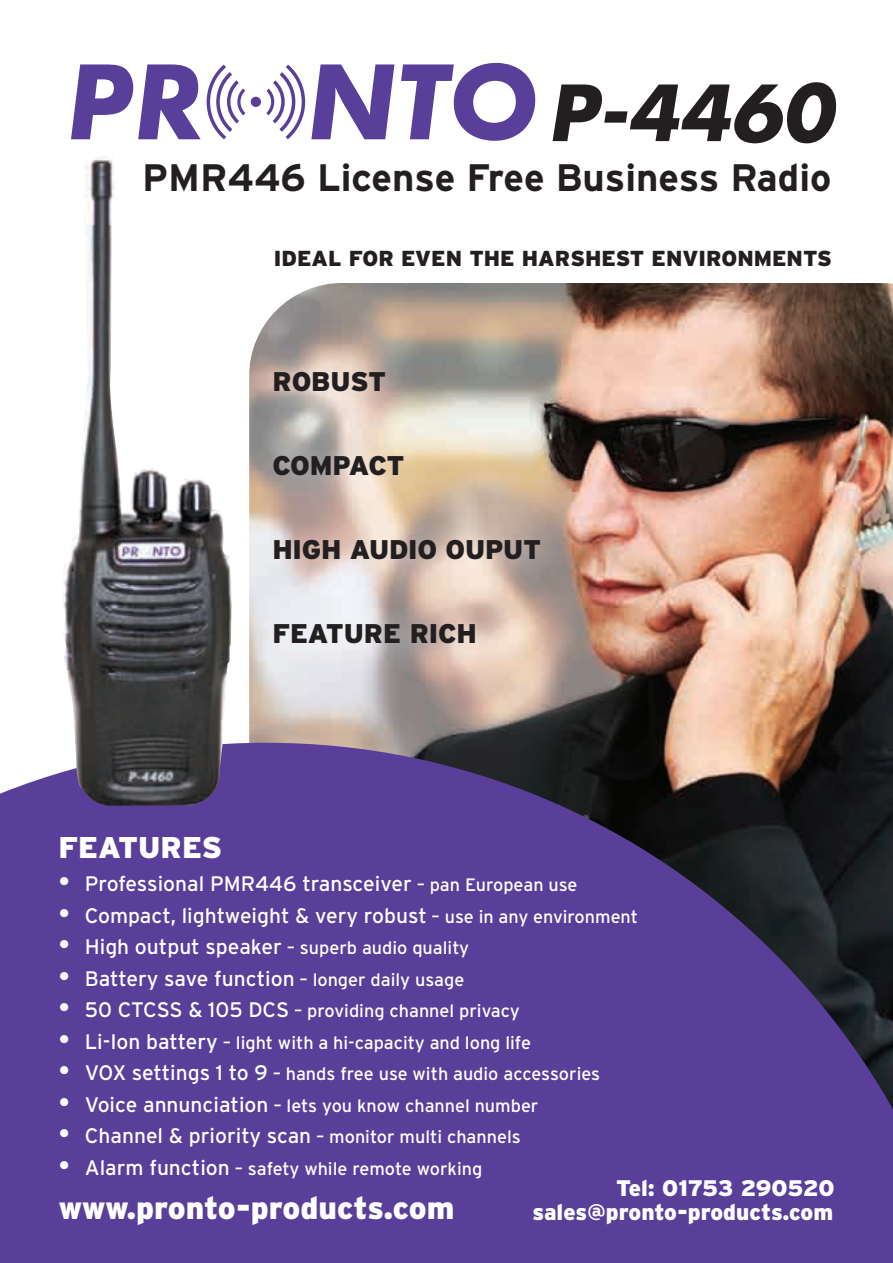
<style>
.page{position:relative;width:893px;height:1263px;background:#fff}
.page>*{position:absolute;margin:0;border:0;box-sizing:border-box;transform-origin:0 0}
.t1{font:700 38.25px "Interstate";color:#231f20}
.t2{font:900 31.5px "Interstate";color:#fff}
.t3{font:900 30px "Interstate";color:#fff}
.t4{font:900 27px "Interstate";letter-spacing:-.01em;color:#231f20}
.t5{font:900 22.5px "Interstate";color:#fff}
.t6{font:900 22.5px "Interstate";letter-spacing:-.02em;color:#fff}
.t7{font:900 21.75px "Interstate";color:#231f20}
.t8{font:21px "Interstate";color:#fff}
.t9{font:18px "Interstate";color:#fff}
.s1{font-size:27px}
.s2{font-size:18px}
.s3{font-size:21px}
</style>
<div class="page">
<img style="left:249px;top:283px;width:643px;height:460px">
<svg style="left:0;top:743px;width:893px;height:520px;background:#523c88"></svg>
<img style="left:62px;top:156px;width:170px;height:650px">
<svg style="left:71px;top:64px;width:130px;height:75px"></svg>
<svg style="left:311px;top:64px;width:83px;height:75px"></svg>
<svg style="left:401px;top:63px;width:134px;height:78px"></svg>
<svg style="left:207px;top:65px;width:38px;height:74px"></svg>
<svg style="left:266px;top:65px;width:39px;height:74px"></svg>
<div style="left:251px;top:97px;width:10px;height:10px;background:#593f99;border-radius:50%"></div>
<svg style="left:553px;top:82px;width:284px;height:61px"></svg>
<img style="left:249px;top:327px;width:377px;height:383px">
<p class="t1" style="left:142px;top:156px;width:691px">PMR446 License Free Business Radio</p>
<p class="t7" style="left:274px;top:246px;width:559px">IDEAL FOR EVEN THE HARSHEST ENVIRONMENTS</p>
<p class="t4" style="left:272px;top:366px;width:115px">ROBUST</p>
<p class="t4" style="left:272px;top:450px;width:134px">COMPACT</p>
<p class="t4" style="left:272px;top:534px;width:270px">HIGH AUDIO OUPUT</p>
<p class="t4" style="left:272px;top:618px;width:206px">FEATURE RICH</p>
<p class="t3" style="left:58px;top:830px;width:165px">FEATURES</p>
<p class="t8" style="left:58px;top:872px;width:521px"><span class="s1">•</span> Professional PMR446 transceiver <span class="s2">– pan European use</span></p>
<p class="t8" style="left:58px;top:904px;width:581px"><span class="s1">•</span> Compact, lightweight &amp; very robust <span class="s2">– use in any environment</span></p>
<p class="t9" style="left:58px;top:938px;width:412px"><span class="s1">•</span> <span class="s3">High output speaker</span> – superb audio quality</p>
<p class="t8" style="left:58px;top:967px;width:408px"><span class="s1">•</span> Battery save function <span class="s2">– longer daily usage</span></p>
<p class="t9" style="left:58px;top:1001px;width:463px"><span class="s1">•</span> <span class="s3">50 CTCSS &amp; 105 DCS</span> – providing channel privacy</p>
<p class="t9" style="left:58px;top:1032px;width:474px"><span class="s1">•</span> <span class="s3">Li-Ion battery</span> – light with a hi-capacity and long life</p>
<p class="t9" style="left:58px;top:1064px;width:543px"><span class="s1">•</span> <span class="s3">VOX settings 1 to 9</span> – hands free use with audio accessories</p>
<p class="t9" style="left:58px;top:1095px;width:482px"><span class="s1">•</span> <span class="s3">Voice annunciation</span> – lets you know channel number</p>
<p class="t9" style="left:58px;top:1127px;width:464px"><span class="s1">•</span> <span class="s3">Channel &amp; priority scan</span> – monitor multi channels</p>
<p class="t9" style="left:58px;top:1158px;width:426px"><span class="s1">•</span> <span class="s3">Alarm function</span> – safety while remote working</p>
<p class="t2" style="left:59px;top:1190px;width:397px">www.pronto-products.com</p>
<p class="t5" style="left:532px;top:1199px;width:302px">sales@pronto-products.com</p>
<p class="t6" style="left:616px;top:1175px;width:220px">Tel: 01753 290520</p>
</div>
